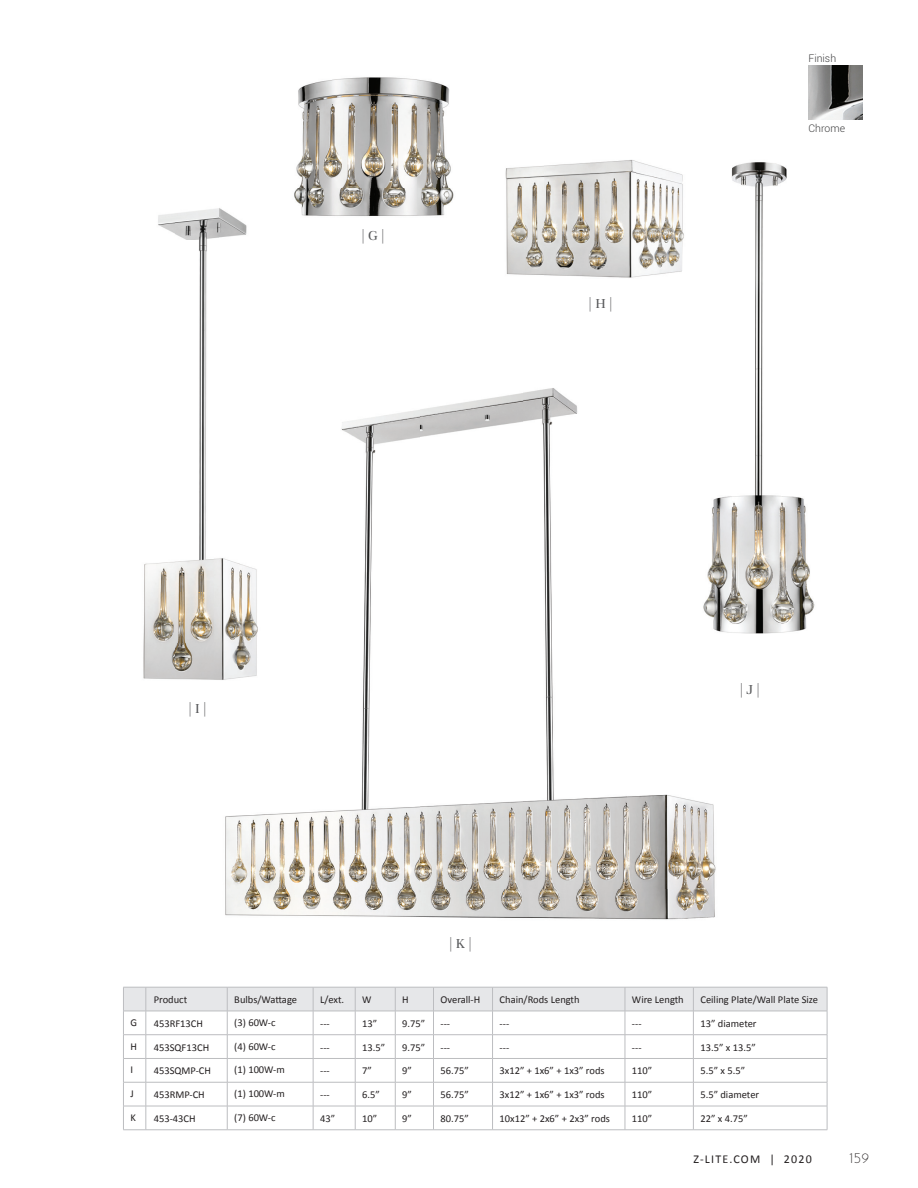
<style>
.page{position:relative;width:918px;height:1188px;background:#fff}
.page>*{position:absolute;margin:0;border:0;box-sizing:border-box;transform-origin:0 0}
.t1{font:15px "Unna";color:#57585a}
.t2{font:300 15px "Josefin Sans Std";color:#231f20}
.t3{font:12px "Calibri";letter-spacing:.1em;color:#231f20}
.t4{font:10.5px "Calibri";color:#231f20}
.t5{font:300 10.5px "Roboto";color:#3e3e3f}
</style>
<div class="page">
<img style="left:294px;top:77px;width:160px;height:139px">
<img style="left:505px;top:160px;width:179px;height:118px">
<img style="left:809px;top:65px;width:54px;height:54px">
<img style="left:683px;top:160px;width:104px;height:31px">
<img style="left:755px;top:191px;width:8px;height:104px">
<img style="left:755px;top:295px;width:8px;height:103px">
<img style="left:730px;top:398px;width:85px;height:236px">
<img style="left:158px;top:208px;width:89px;height:133px">
<img style="left:199px;top:341px;width:8px;height:50px">
<img style="left:143px;top:391px;width:72px;height:289px">
<img style="left:341px;top:388px;width:237px;height:185px">
<img style="left:363px;top:573px;width:190px;height:105px">
<img style="left:225px;top:678px;width:491px;height:242px">
<img style="left:703px;top:496px;width:27px;height:137px">
<img style="left:215px;top:558px;width:50px;height:136px">
<svg style="left:123px;top:987px;width:705px;height:144px"></svg>
<p class="t5" style="left:809px;top:51px;width:29px">Finish</p>
<h1 class="t1" style="left:189px;top:700px;width:20px">| I |</h1>
<h1 class="t1" style="left:361px;top:228px;width:25px">| G |</h1>
<h1 class="t1" style="left:589px;top:295px;width:25px">| H |</h1>
<p class="t5" style="left:809px;top:121px;width:38px">Chrome</p>
<h1 class="t1" style="left:449px;top:935px;width:24px">| K |</h1>
<h1 class="t1" style="left:740px;top:681px;width:22px">| J |</h1>
<p class="t4" style="left:154px;top:993px;width:35px">Product</p>
<p class="t4" style="left:234px;top:993px;width:64px">Bulbs/Wattage</p>
<p class="t4" style="left:320px;top:993px;width:26px">L/ext.</p>
<p class="t4" style="left:362px;top:993px;width:11px">W</p>
<p class="t4" style="left:402px;top:993px;width:8px">H</p>
<p class="t4" style="left:441px;top:993px;width:41px">Overall-H</p>
<p class="t4" style="left:500px;top:993px;width:82px">Chain/Rods Length</p>
<p class="t4" style="left:632px;top:993px;width:53px">Wire Length</p>
<p class="t4" style="left:700px;top:993px;width:119px">Ceiling Plate/Wall Plate Size</p>
<p class="t4" style="left:130px;top:1016px;width:8px">G</p>
<p class="t4" style="left:154px;top:1017px;width:51px">453RF13CH</p>
<p class="t4" style="left:234px;top:1016px;width:43px">(3) 60W-c</p>
<p class="t4" style="left:320px;top:1017px;width:11px">---</p>
<p class="t4" style="left:362px;top:1017px;width:17px">13”</p>
<p class="t4" style="left:402px;top:1017px;width:25px">9.75”</p>
<p class="t4" style="left:441px;top:1017px;width:11px">---</p>
<p class="t4" style="left:500px;top:1017px;width:11px">---</p>
<p class="t4" style="left:632px;top:1017px;width:11px">---</p>
<p class="t4" style="left:700px;top:1017px;width:58px">13” diameter</p>
<p class="t4" style="left:130px;top:1040px;width:8px">H</p>
<p class="t4" style="left:154px;top:1040px;width:57px">453SQF13CH</p>
<p class="t4" style="left:234px;top:1040px;width:43px">(4) 60W-c</p>
<p class="t4" style="left:320px;top:1040px;width:11px">---</p>
<p class="t4" style="left:362px;top:1040px;width:25px">13.5”</p>
<p class="t4" style="left:402px;top:1040px;width:25px">9.75”</p>
<p class="t4" style="left:441px;top:1040px;width:11px">---</p>
<p class="t4" style="left:500px;top:1040px;width:11px">---</p>
<p class="t4" style="left:632px;top:1040px;width:11px">---</p>
<p class="t4" style="left:700px;top:1040px;width:57px">13.5” x 13.5”</p>
<p class="t4" style="left:130px;top:1063px;width:4px">I</p>
<p class="t4" style="left:154px;top:1064px;width:59px">453SQMP-CH</p>
<p class="t4" style="left:234px;top:1063px;width:52px">(1) 100W-m</p>
<p class="t4" style="left:320px;top:1064px;width:11px">---</p>
<p class="t4" style="left:362px;top:1064px;width:11px">7”</p>
<p class="t4" style="left:402px;top:1064px;width:11px">9”</p>
<p class="t4" style="left:441px;top:1064px;width:30px">56.75”</p>
<p class="t4" style="left:500px;top:1064px;width:107px">3x12” + 1x6” + 1x3” rods</p>
<p class="t4" style="left:632px;top:1064px;width:22px">110”</p>
<p class="t4" style="left:700px;top:1064px;width:46px">5.5” x 5.5”</p>
<p class="t4" style="left:130px;top:1087px;width:5px">J</p>
<p class="t4" style="left:154px;top:1088px;width:53px">453RMP-CH</p>
<p class="t4" style="left:234px;top:1087px;width:52px">(1) 100W-m</p>
<p class="t4" style="left:320px;top:1088px;width:11px">---</p>
<p class="t4" style="left:362px;top:1088px;width:19px">6.5”</p>
<p class="t4" style="left:402px;top:1088px;width:11px">9”</p>
<p class="t4" style="left:441px;top:1088px;width:30px">56.75”</p>
<p class="t4" style="left:500px;top:1088px;width:107px">3x12” + 1x6” + 1x3” rods</p>
<p class="t4" style="left:632px;top:1088px;width:22px">110”</p>
<p class="t4" style="left:700px;top:1088px;width:60px">5.5” diameter</p>
<p class="t4" style="left:130px;top:1111px;width:7px">K</p>
<p class="t4" style="left:154px;top:1112px;width:43px">453-43CH</p>
<p class="t4" style="left:234px;top:1111px;width:43px">(7) 60W-c</p>
<p class="t4" style="left:320px;top:1112px;width:17px">43”</p>
<p class="t4" style="left:362px;top:1112px;width:17px">10”</p>
<p class="t4" style="left:402px;top:1112px;width:11px">9”</p>
<p class="t4" style="left:441px;top:1112px;width:30px">80.75”</p>
<p class="t4" style="left:500px;top:1112px;width:112px">10x12” + 2x6” + 2x3” rods</p>
<p class="t4" style="left:632px;top:1112px;width:22px">110”</p>
<p class="t4" style="left:700px;top:1112px;width:49px">22” x 4.75”</p>
<p class="t3" style="left:693px;top:1152px;width:120px">Z-LITE.COM | 2020</p>
<h1 class="t2" style="left:849px;top:1148px;width:21px">159</h1>
</div>
